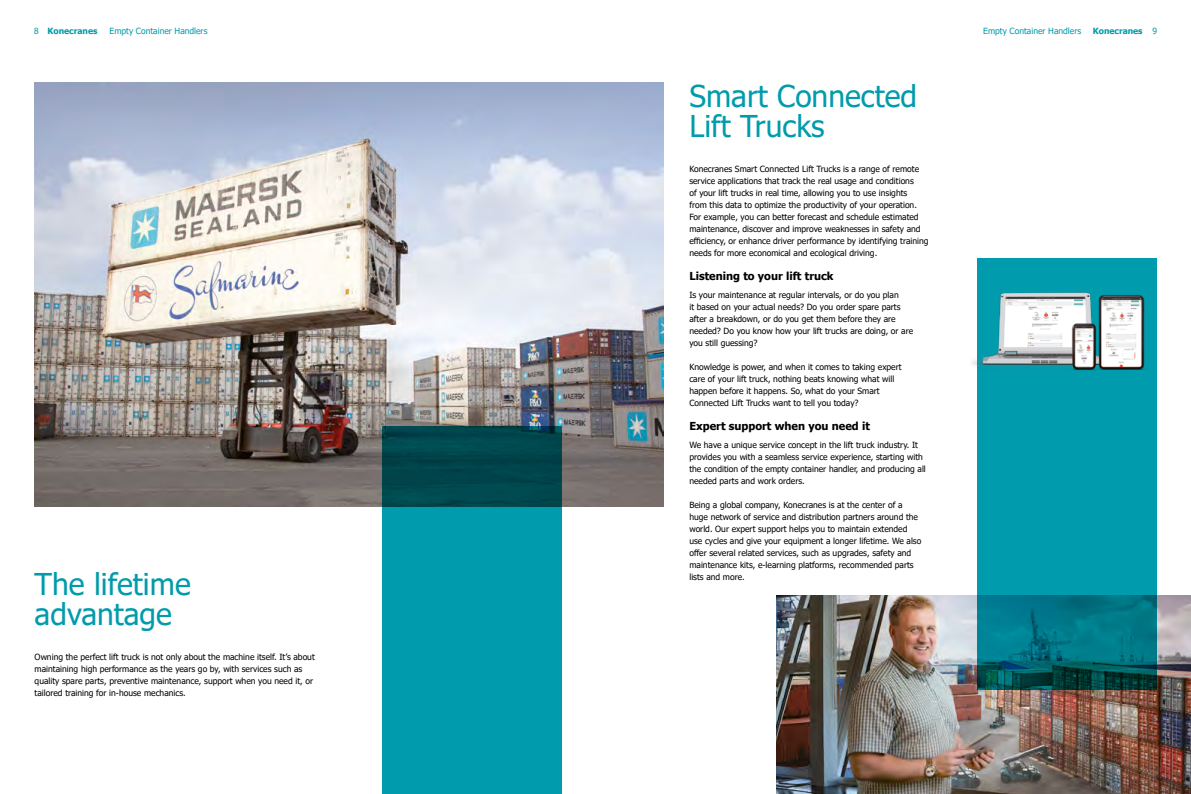
<style>
.page{position:relative;width:1191px;height:794px;background:#fff}
.page>*{position:absolute;margin:0;border:0;box-sizing:border-box;transform-origin:0 0}
.t1{font:30px/30px "Tahoma";color:#009bac}
.t2{font:700 11px "Tahoma";color:#000}
.t3{font:8.5px/12px "Tahoma";color:#000}
.t4{font:8.5px "Tahoma";color:#009bac}
.t5{font:700 8.5px "Tahoma";color:#009bac}
.s1{font-weight:400}
</style>
<div class="page">
<img style="left:777px;top:595px;width:414px;height:199px">
<img style="left:34px;top:83px;width:629px;height:423px">
<svg style="left:382px;top:427px;width:179px;height:367px;background:#008897"></svg>
<svg style="left:977px;top:259px;width:180px;height:431px;background:#008d9d"></svg>
<img style="left:972px;top:288px;width:185px;height:87px">
<p class="t5" style="left:34px;top:25px;width:65px"><span class="s1">8</span> Konecranes</p>
<p class="t4" style="left:110px;top:25px;width:99px">Empty Container Handlers</p>
<p class="t4" style="left:983px;top:25px;width:99px">Empty Container Handlers</p>
<p class="t5" style="left:1092px;top:25px;width:66px">Konecranes <span class="s1">9</span></p>
<h1 class="t1" style="left:35px;top:571px;width:158px">The lifetime advantage</h1>
<p class="t3" style="left:35px;top:651px;width:282px">Owning the perfect lift truck is not only about the machine itself. It’s about maintaining high performance as the years go by, with services such as quality spare parts, preventive maintenance, support when you need it, or tailored training for in-house mechanics.</p>
<h1 class="t1" style="left:689px;top:83px;width:229px">Smart Connected<br>Lift Trucks</h1>
<p class="t3" style="left:689px;top:163px;width:241px">Konecranes Smart Connected Lift Trucks is a range of remote service applications that track the real usage and conditions<br>of your lift trucks in real time, allowing you to use insights<br>from this data to optimize the productivity of your operation.<br>For example, you can better forecast and schedule estimated maintenance, discover and improve weaknesses in safety and efficiency, or enhance driver performance by identifying training needs for more economical and ecological driving.</p>
<p class="t2" style="left:689px;top:268px;width:146px">Listening to your lift truck</p>
<p class="t3" style="left:689px;top:289px;width:225px">Is your maintenance at regular intervals, or do you plan<br>it based on your actual needs? Do you order spare parts after a breakdown, or do you get them before they are needed? Do you know how your lift trucks are doing, or are you still guessing?</p>
<p class="t3" style="left:689px;top:361px;width:214px">Knowledge is power, and when it comes to taking expert care of your lift truck, nothing beats knowing what will happen before it happens. So, what do your Smart Connected Lift Trucks want to tell you today?</p>
<p class="t2" style="left:689px;top:419px;width:182px">Expert support when you need it</p>
<p class="t3" style="left:689px;top:439px;width:238px">We have a unique service concept in the lift truck industry. It provides you with a seamless service experience, starting with the condition of the empty container handler, and producing all needed parts and work orders.</p>
<p class="t3" style="left:689px;top:499px;width:233px">Being a global company, Konecranes is at the center of a huge network of service and distribution partners around the world. Our expert support helps you to maintain extended use cycles and give your equipment a longer lifetime. We also offer several related services, such as upgrades, safety and maintenance kits, e-learning platforms, recommended parts lists and more.</p>
</div>
